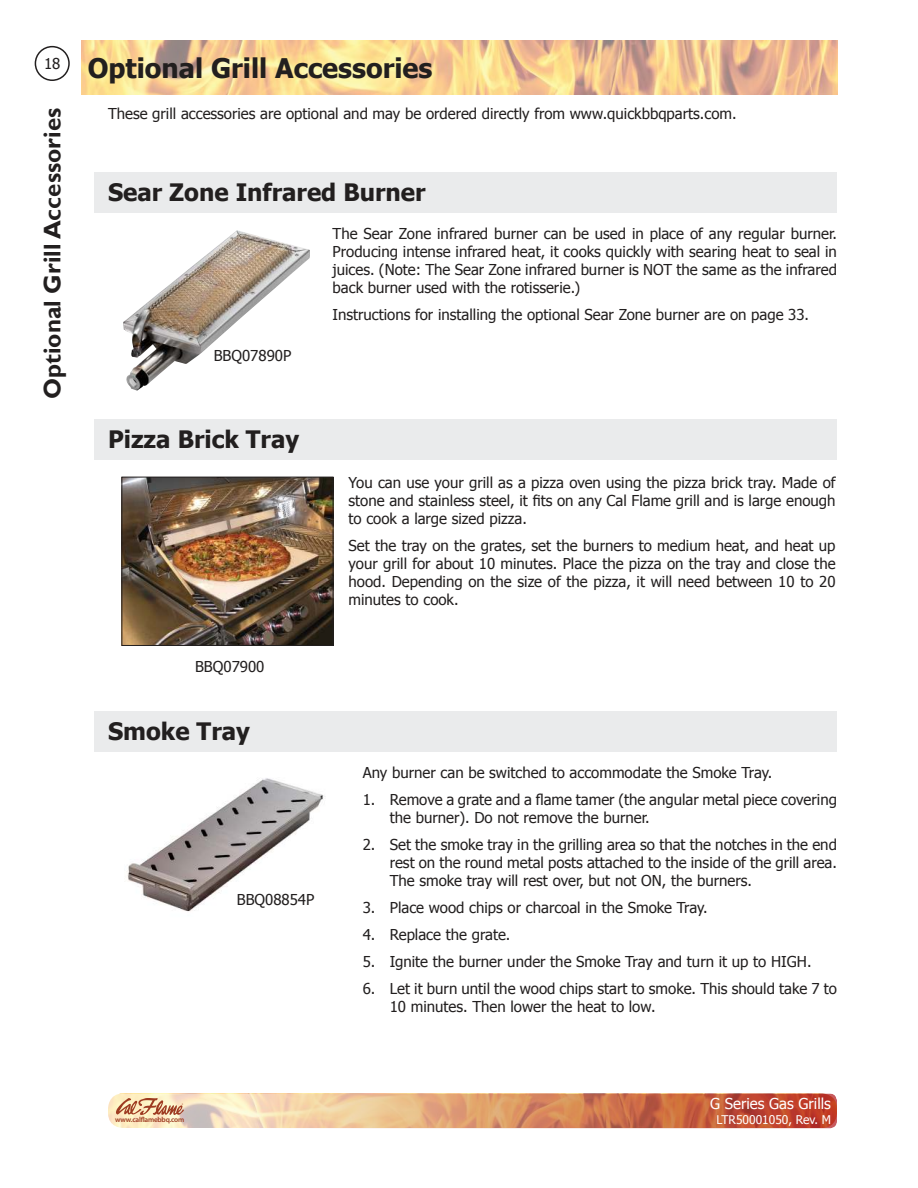
<style>
.page{position:relative;width:918px;height:1188px;background:#fff}
.page>*{position:absolute;margin:0;border:0;box-sizing:border-box;transform-origin:0 0}
.t1{font:700 27px "Tahoma";color:#221f1f}
.t2{font:700 24px "Tahoma";color:#221f1f}
.t3{font:700 24px "Gill Sans";color:#221f1f}
.t4{font:15px/18px "Tahoma";color:#221f1f;text-align:justify}
.t5{font:15px "Tahoma";color:#fff}
.t6{font:12px "Tahoma";color:#fff}
.t7{font:600 7.35px "Myriad Pro";letter-spacing:-.03em;color:#9e3b21}
</style>
<div class="page">
<img style="left:108px;top:1093px;width:729px;height:35px;border-radius:7px">
<svg style="left:116px;top:1098px;width:68px;height:18px"></svg>
<div style="left:35px;top:46px;width:35px;height:35px;border:2px solid #221f1f;border-radius:50%"></div>
<img style="left:123px;top:230px;width:187px;height:161px">
<img style="left:124px;top:479px;width:207px;height:165px">
<div style="left:122px;top:477px;width:211px;height:169px;border:1px solid #221f1f"></div>
<img style="left:127px;top:778px;width:198px;height:134px">
<img style="left:81px;top:40px;width:756px;height:54px">
<div style="left:95px;top:172px;width:742px;height:40px;background:#eaebec"></div>
<div style="left:95px;top:419px;width:742px;height:41px;background:#eaebec"></div>
<div style="left:95px;top:711px;width:742px;height:40px;background:#eaebec"></div>
<p class="t4" style="left:44px;top:55px;width:18px">18</p>
<h2 class="t3" style="left:43px;top:399px;width:292px;rotate:-90deg">Optional Grill Accessories</h2>
<h1 class="t1" style="left:88px;top:57px;width:346px">Optional Grill Accessories</h1>
<p class="t4" style="left:108px;top:104px;width:630px">These grill accessories are optional and may be ordered directly from www.quickbbqparts.com.</p>
<h2 class="t2" style="left:108px;top:183px;width:319px">Sear Zone Infrared Burner</h2>
<p class="t4" style="left:214px;top:348px;width:79px">BBQ07890P</p>
<p class="t4" style="left:333px;top:224px;width:506px">The Sear Zone infrared burner can be used in place of any regular burner.<br>Producing intense infrared heat, it cooks quickly with searing heat to seal in juices. (Note: The Sear Zone infrared burner is NOT the same as the infrared back burner used with the rotisserie.)</p>
<p class="t4" style="left:333px;top:305px;width:478px">Instructions for installing the optional Sear Zone burner are on page 33.</p>
<h2 class="t2" style="left:108px;top:430px;width:193px">Pizza Brick Tray</h2>
<p class="t4" style="left:195px;top:659px;width:71px">BBQ07900</p>
<h2 class="t2" style="left:108px;top:722px;width:143px">Smoke Tray</h2>
<p class="t4" style="left:237px;top:892px;width:79px">BBQ08854P</p>
<p class="t4" style="left:349px;top:473px;width:489px">You can use your grill as a pizza oven using the pizza brick tray. Made of stone and stainless steel, it fits on any Cal Flame grill and is large enough to cook a large sized pizza.</p>
<p class="t4" style="left:349px;top:536px;width:489px">Set the tray on the grates, set the burners to medium heat, and heat up your grill for about 10 minutes. Place the pizza on the tray and close the hood. Depending on the size of the pizza, it will need between 10 to 20 minutes to cook.</p>
<p class="t4" style="left:363px;top:763px;width:411px">Any burner can be switched to accommodate the Smoke Tray.</p>
<p class="t4" style="left:390px;top:791px;width:449px;text-indent:-27px">1. Remove a grate and a flame tamer (the angular metal piece covering the burner). Do not remove the burner.</p>
<p class="t4" style="left:390px;top:836px;width:449px;text-indent:-27px">2. Set the smoke tray in the grilling area so that the notches in the end rest on the round metal posts attached to the inside of the grill area.<br>The smoke tray will rest over, but not ON, the burners.</p>
<p class="t4" style="left:363px;top:898px;width:347px">3. Place wood chips or charcoal in the Smoke Tray.</p>
<p class="t4" style="left:363px;top:926px;width:149px">4. Replace the grate.</p>
<p class="t4" style="left:363px;top:953px;width:450px">5. Ignite the burner under the Smoke Tray and turn it up to HIGH.</p>
<p class="t4" style="left:390px;top:980px;width:449px;text-indent:-27px">6. Let it burn until the wood chips start to smoke. This should take 7 to<br>10 minutes. Then lower the heat to low.</p>
<p class="t7" style="left:115px;top:1117px;width:71px">www.calflamebbq.com</p>
<p class="t5" style="left:710px;top:1098px;width:122px">G Series Gas Grills</p>
<p class="t6" style="left:717px;top:1115px;width:116px">LTR50001050, Rev. M</p>
</div>
